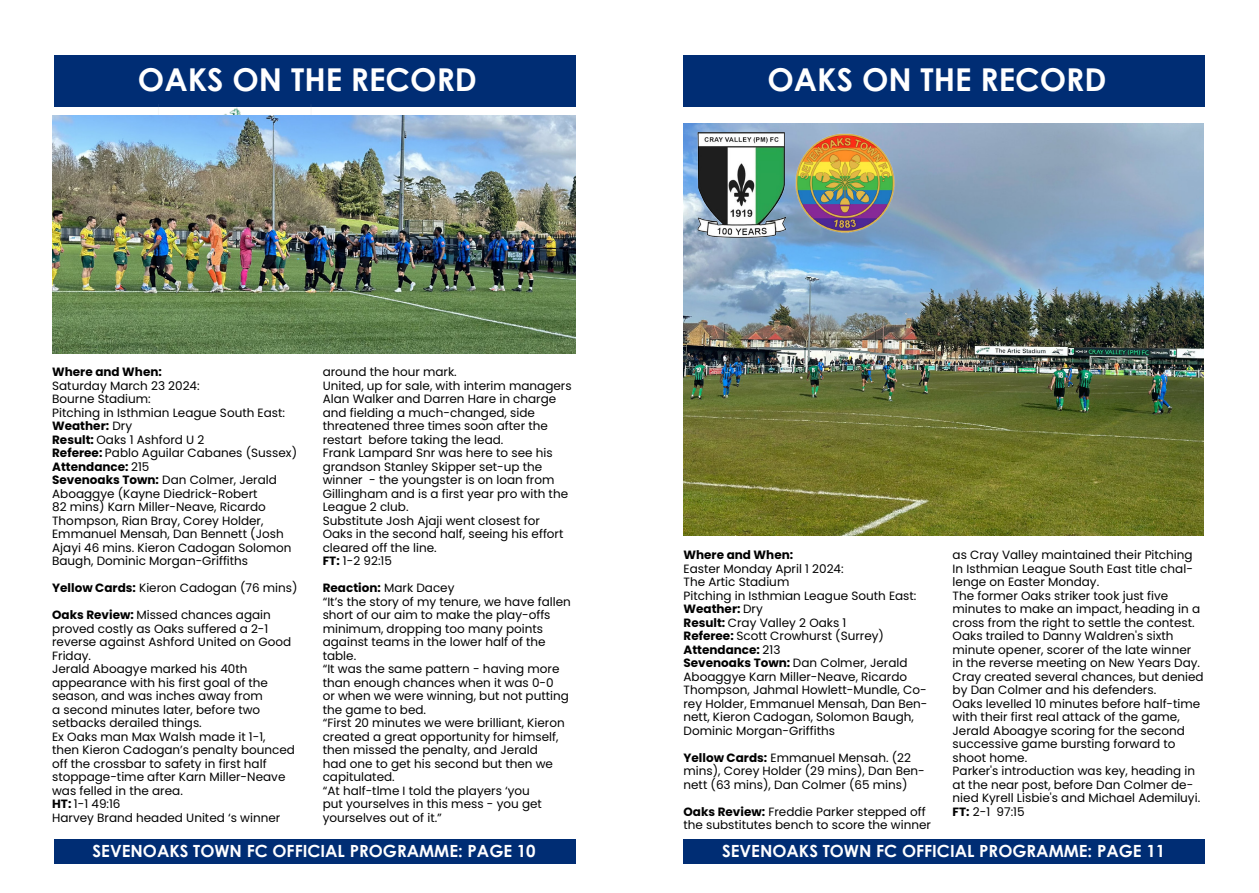
<style>
.page{position:relative;width:1259px;height:893px;background:#fff}
.page>*{position:absolute;margin:0;border:0;box-sizing:border-box;transform-origin:0 0}
.t1{font:700 31.5px "Century Gothic";color:#fff}
.t2{font:700 16.8px "Century Gothic";color:#fff}
.t3{font:12px/13.5px "Poppins";color:#000}
.t4{font:700 12px "Poppins";color:#000}
.s1{font-weight:700}
</style>
<div class="page">
<img style="left:683px;top:123px;width:520px;height:412px">
<div style="left:54px;top:839px;width:521px;height:24px;background:#002d74"></div>
<div style="left:683px;top:839px;width:521px;height:24px;background:#002d74"></div>
<div style="left:54px;top:55px;width:521px;height:51px;background:#002d74"></div>
<div style="left:683px;top:55px;width:522px;height:51px;background:#002d74"></div>
<img style="left:803px;top:126px;width:96px;height:111px">
<img style="left:683px;top:123px;width:120px;height:126px">
<img style="left:150px;top:105px;width:166px;height:11px">
<img style="left:52px;top:116px;width:523px;height:238px">
<h1 class="t1" style="left:138px;top:55px;width:340px">OAKS ON THE RECORD</h1>
<h1 class="t1" style="left:767px;top:55px;width:340px">OAKS ON THE RECORD</h1>
<p class="t4" style="left:52px;top:365px;width:111px">Where and When:</p>
<p class="t3" style="left:52px;top:379px;width:246px">Saturday March 23 2024:<br>Bourne Stadium:<br>Pitching in Isthmian League South East:<br><span class="s1">Weather:</span> Dry<br><span class="s1">Result:</span> Oaks 1 Ashford U 2<br><span class="s1">Referee:</span> Pablo Aguilar Cabanes (Sussex)<br><span class="s1">Attendance:</span> 215<br><span class="s1">Sevenoaks Town:</span> Dan Colmer, Jerald<br>Aboaggye (Kayne Diedrick-Robert<br>82 mins) Karn Miller-Neave, Ricardo<br>Thompson, Rian Bray, Corey Holder,<br>Emmanuel Mensah, Dan Bennett (Josh<br>Ajayi 46 mins. Kieron Cadogan Solomon<br>Baugh, Dominic Morgan-Griffiths</p>
<p class="t3" style="left:52px;top:581px;width:247px"><span class="s1">Yellow Cards:</span> Kieron Cadogan (76 mins)</p>
<p class="t3" style="left:52px;top:608px;width:244px"><span class="s1">Oaks Review:</span> Missed chances again proved costly as Oaks suffered a 2-1 reverse against Ashford United on Good<br>Friday.<br>Jerald Aboagye marked his 40th appearance with his first goal of the season, and was inches away from<br>a second minutes later, before two setbacks derailed things.<br>Ex Oaks man Max Walsh made it 1-1, then Kieron Cadogan’s penalty bounced off the crossbar to safety in first half stoppage-time after Karn Miller-Neave was felled in the area.<br><span class="s1">HT:</span> 1-1 49:16<br>Harvey Brand headed United ‘s winner</p>
<p class="t3" style="left:323px;top:365px;width:250px">around the hour mark.<br>United, up for sale, with interim managers<br>Alan Walker and Darren Hare in charge and fielding a much-changed, side threatened three times soon after the restart before taking the lead.<br>Frank Lampard Snr was here to see his grandson Stanley Skipper set-up the winner - the youngster is on loan from<br>Gillingham and is a first year pro with the<br>League 2 club.<br>Substitute Josh Ajaji went closest for<br>Oaks in the second half, seeing his effort cleared off the line.<br><span class="s1">FT:</span> 1-2 92:15</p>
<p class="t3" style="left:323px;top:581px;width:250px"><span class="s1">Reaction:</span> Mark Dacey<br>“It’s the story of my tenure, we have fallen short of our aim to make the play-offs minimum, dropping too many points against teams in the lower half of the table.<br>“It was the same pattern - having more than enough chances when it was 0-0<br>or when we were winning, but not putting the game to bed.<br>“First 20 minutes we were brilliant, Kieron created a great opportunity for himself, then missed the penalty, and Jerald<br>had one to get his second but then we capitulated.<br>“At half-tlme I told the players ‘you<br>put yourselves in this mess - you get yourselves out of it.”</p>
<h2 class="t2" style="left:93px;top:838px;width:444px">SEVENOAKS TOWN FC OFFICIAL PROGRAMME: PAGE 10</h2>
<h2 class="t2" style="left:722px;top:838px;width:444px">SEVENOAKS TOWN FC OFFICIAL PROGRAMME: PAGE 11</h2>
<p class="t3" style="left:952px;top:548px;width:252px">as Cray Valley maintained their Pitching In Isthmian League South East title chal&shy;lenge on Easter Monday.<br>The former Oaks striker took just five minutes to make an impact, heading in a cross from the right to settle the contest.<br>Oaks trailed to Danny Waldren's sixth minute opener, scorer of the late winner in the reverse meeting on New Years Day.<br>Cray created several chances, but denied by Dan Colmer and his defenders.<br>Oaks levelled 10 minutes before half-time with their first real attack of the game, Jerald Aboagye scoring for the second successive game bursting forward to shoot home.<br>Parker's introduction was key, heading in at the near post, before Dan Colmer de&shy;nied Kyrell Lisbie's and Michael Ademiluyi.<br><span class="s1">FT:</span> 2-1 97:15</p>
<p class="t4" style="left:683px;top:548px;width:111px">Where and When:</p>
<p class="t3" style="left:683px;top:562px;width:246px">Easter Monday April 1 2024:<br>The Artic Stadium<br>Pitching in Isthmian League South East:<br><span class="s1">Weather:</span> Dry<br><span class="s1">Result:</span> Cray Valley 2 Oaks 1<br><span class="s1">Referee:</span> Scott Crowhurst (Surrey)<br><span class="s1">Attendance:</span> 213<br><span class="s1">Sevenoaks Town:</span> Dan Colmer, Jerald<br>Aboaggye Karn Miller-Neave, Ricardo<br>Thompson, Jahmal Howlett-Mundle, Co&shy;rey Holder, Emmanuel Mensah, Dan Ben&shy;nett, Kieron Cadogan, Solomon Baugh,<br>Dominic Morgan-Griffiths</p>
<p class="t3" style="left:683px;top:751px;width:243px"><span class="s1">Yellow Cards:</span> Emmanuel Mensah. (22 mins), Corey Holder (29 mins), Dan Ben&shy;nett (63 mins), Dan Colmer (65 mins)</p>
<p class="t3" style="left:683px;top:805px;width:249px"><span class="s1">Oaks Review:</span> Freddie Parker stepped off the substitutes bench to score the winner</p>
</div>
